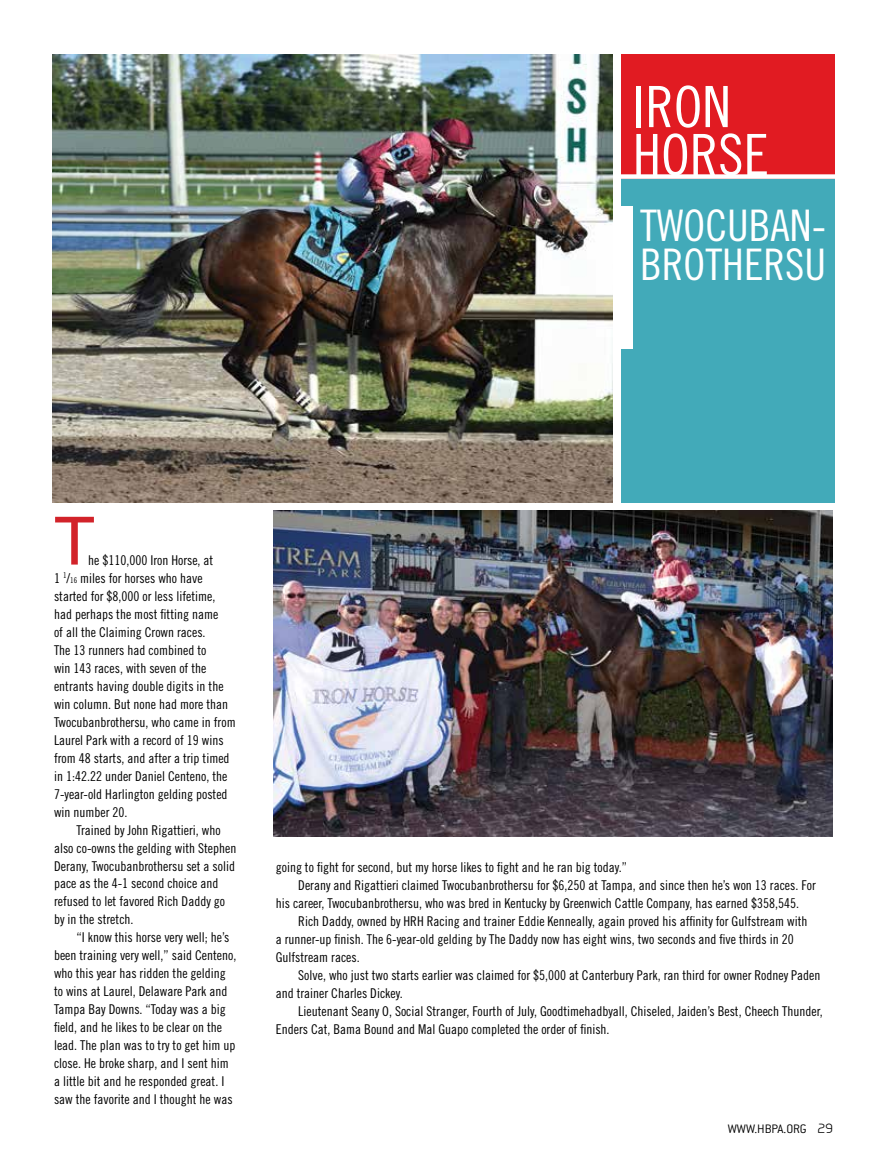
<style>
.page{position:relative;width:885px;height:1161px;background:#fff}
.page>*{position:absolute;margin:0;border:0;box-sizing:border-box;transform-origin:0 0}
.t1{font:66.6px "Helvetica";color:#d2232a}
.t2{font:57px/48px "Trade Gothic Cond Eighteen";color:#fff}
.t3{font:43.5px/39px "Trade Gothic Cond Eighteen";color:#fff}
.t4{font:13.5px/18px "Trade Gothic Cond Eighteen";color:#000}
.t5{font:300 13.5px "Conduit ITC";letter-spacing:-.015em;color:#000}
.s1{font-size:7.8px}
.s2{font-family:"Base 4";font-weight:400;font-size:10.5px}
</style>
<div class="page">
<img style="left:273px;top:510px;width:559px;height:326px">
<img style="left:52px;top:54px;width:560px;height:449px">
<div style="left:621px;top:177px;width:213px;height:325px;background:#42aab9"></div>
<div style="left:621px;top:54px;width:213px;height:125px;background:#e11b22"></div>
<div style="left:618px;top:174px;width:226px;height:5px;background:#fff"></div>
<div style="left:617px;top:207px;width:15px;height:142px;background:#fff"></div>
<h2 class="t2" style="left:632px;top:82px;width:138px">IRON<br>HORSE</h2>
<h3 class="t3" style="left:640px;top:205px;width:188px">TWOCUBAN-<br>BROTHERSU</h3>
<h1 class="t1" style="left:54px;top:490px;width:42px">T</h1>
<p class="t4" style="left:54px;top:551px;width:183px;text-indent:34px">he $110,000 Iron Horse, at<br>1 <sup>1</sup>/<span class="s1">16</span> miles for horses who have started for $8,000 or less lifetime, had perhaps the most fitting name<br>of all the Claiming Crown races.<br>The 13 runners had combined to<br>win 143 races, with seven of the entrants having double digits in the win column. But none had more than<br>Twocubanbrothersu, who came in from<br>Laurel Park with a record of 19 wins from 48 starts, and after a trip timed in 1:42.22 under Daniel Centeno, the<br>7-year-old Harlington gelding posted win number 20.</p>
<p class="t4" style="left:54px;top:821px;width:184px;text-indent:23px">Trained by John Rigattieri, who also co-owns the gelding with Stephen<br>Derany, Twocubanbrothersu set a solid pace as the 4-1 second choice and refused to let favored Rich Daddy go by in the stretch.</p>
<p class="t4" style="left:54px;top:929px;width:184px;text-indent:23px">“I know this horse very well; he’s been training very well,” said Centeno, who this year has ridden the gelding to wins at Laurel, Delaware Park and Tampa Bay Downs. “Today was a big field, and he likes to be clear on the lead. The plan was to try to get him up close. He broke sharp, and I sent him a little bit and he responded great. I saw the favorite and I thought he was</p>
<p class="t4" style="left:276px;top:858px;width:353px">going to fight for second, but my horse likes to fight and he ran big today.”</p>
<p class="t4" style="left:298px;top:876px;width:519px">Derany and Rigattieri claimed Twocubanbrothersu for $6,250 at Tampa, and since then he’s won 13 races. For</p>
<p class="t4" style="left:276px;top:894px;width:524px">his career, Twocubanbrothersu, who was bred in Kentucky by Greenwich Cattle Company, has earned $358,545.</p>
<p class="t4" style="left:298px;top:912px;width:510px">Rich Daddy, owned by HRH Racing and trainer Eddie Kenneally, again proved his affinity for Gulfstream with</p>
<p class="t4" style="left:276px;top:930px;width:519px">a runner-up finish. The 6-year-old gelding by The Daddy now has eight wins, two seconds and five thirds in 20</p>
<p class="t4" style="left:276px;top:948px;width:85px">Gulfstream races.</p>
<p class="t4" style="left:298px;top:966px;width:523px">Solve, who just two starts earlier was claimed for $5,000 at Canterbury Park, ran third for owner Rodney Paden</p>
<p class="t4" style="left:276px;top:984px;width:128px">and trainer Charles Dickey.</p>
<p class="t4" style="left:298px;top:1002px;width:526px">Lieutenant Seany O, Social Stranger, Fourth of July, Goodtimehadbyall, Chiseled, Jaiden’s Best, Cheech Thunder,</p>
<p class="t4" style="left:276px;top:1020px;width:335px">Enders Cat, Bama Bound and Mal Guapo completed the order of finish.</p>
<p class="t5" style="left:727px;top:1122px;width:106px">WWW.HBPA.ORG <span class="s2">29</span></p>
</div>
